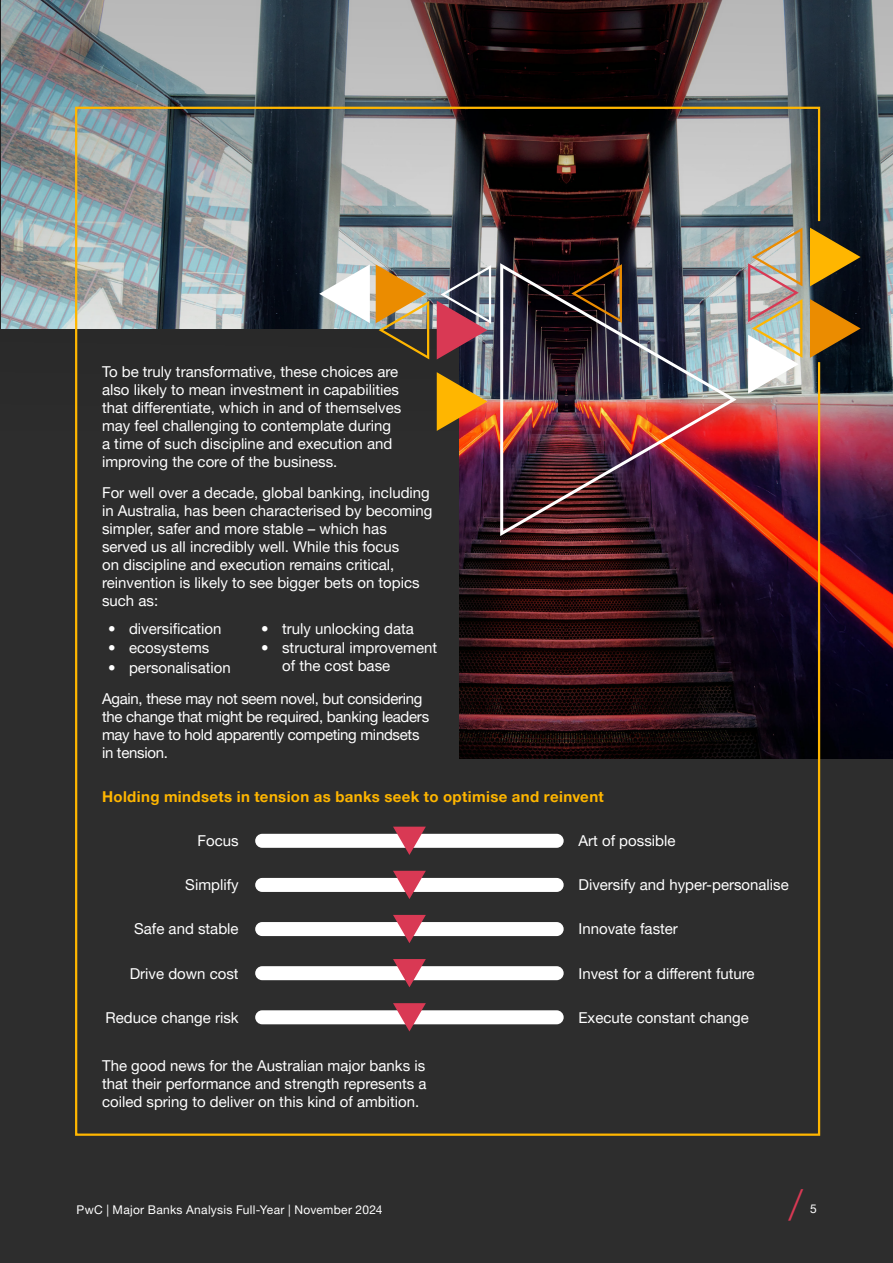
<style>
.page{position:relative;width:893px;height:1263px;background:#2d2d2d}
.page>*{position:absolute;margin:0;border:0;box-sizing:border-box;transform-origin:0 0}
.t1{font:300 42px "Helvetica Neue LT Pro";color:#d93954}
.t2{font:15px/18px "Helvetica Neue LT Pro";color:#fff}
.t3{font:15px/18px "Helvetica Neue LT Pro";letter-spacing:-.02em;color:#fff}
.t4{font:700 15px "Helvetica Neue LT Pro";letter-spacing:.025em;color:#ffb600}
.t5{font:12px "Helvetica Neue LT Pro";letter-spacing:.025em;color:#fff}
</style>
<div class="page">
<img style="left:821px;top:431px;width:72px;height:327px">
<img style="left:0;top:0;width:893px;height:431px">
<img style="left:74px;top:106px;width:747px;height:1030px">
<img style="left:748px;top:228px;width:54px;height:166px">
<svg style="left:810px;top:299px;width:51px;height:59px;background:#774c0c"></svg>
<svg style="left:810px;top:228px;width:51px;height:58px;background:#84630d"></svg>
<img style="left:500px;top:263px;width:236px;height:273px">
<svg style="left:437px;top:372px;width:50px;height:59px;background:#c17f25"></svg>
<svg style="left:319px;top:264px;width:51px;height:59px;background:#cbd4d6"></svg>
<svg style="left:437px;top:265px;width:54px;height:94px;background:#885d6d"></svg>
<svg style="left:376px;top:264px;width:53px;height:95px"></svg>
<p class="t2" style="left:102px;top:362px;width:301px">To be truly transformative, these choices are also likely to mean investment in capabilities that differentiate, which in and of themselves may feel challenging to contemplate during a time of such discipline and execution and improving the core of the business.</p>
<p class="t2" style="left:102px;top:484px;width:332px">For well over a decade, global banking, including in Australia, has been characterised by becoming simpler, safer and more stable – which has served us all incredibly well. While this focus<br>on discipline and execution remains critical, reinvention is likely to see bigger bets on topics such as:</p>
<p class="t2" style="left:108px;top:619px;width:115px">• diversification</p>
<p class="t2" style="left:108px;top:638px;width:103px">• ecosystems</p>
<p class="t2" style="left:108px;top:658px;width:124px">• personalisation</p>
<p class="t2" style="left:261px;top:619px;width:154px">• truly unlocking data</p>
<p class="t2" style="left:282px;top:638px;width:157px;text-indent:-21px">• structural improvement of the cost base</p>
<p class="t3" style="left:102px;top:689px;width:329px">Again, these may not seem novel, but considering the change that might be required, banking leaders may have to hold apparently competing mindsets in tension.</p>
<p class="t4" style="left:102px;top:787px;width:503px">Holding mindsets in tension as banks seek to optimise and reinvent</p>
<p class="t2" style="left:198px;top:831px;width:43px">Focus</p>
<p class="t2" style="left:578px;top:831px;width:98px">Art of possible</p>
<p class="t2" style="left:185px;top:875px;width:55px">Simplify</p>
<p class="t2" style="left:578px;top:875px;width:212px">Diversify and hyper-personalise</p>
<p class="t2" style="left:134px;top:920px;width:106px">Safe and stable</p>
<p class="t2" style="left:578px;top:920px;width:101px">Innovate faster</p>
<p class="t2" style="left:130px;top:964px;width:110px">Drive down cost</p>
<p class="t2" style="left:578px;top:964px;width:178px">Invest for a different future</p>
<p class="t2" style="left:106px;top:1008px;width:135px">Reduce change risk</p>
<p class="t2" style="left:578px;top:1008px;width:172px">Execute constant change</p>
<p class="t2" style="left:102px;top:1056px;width:326px;text-align:justify">The good news for the Australian major banks is that their performance and strength represents a coiled spring to deliver on this kind of ambition.</p>
<p class="t5" style="left:77px;top:1202px;width:307px">PwC | Major Banks Analysis Full-Year | November 2024</p>
<h1 class="t1" style="left:789px;top:1179px;width:15px">/</h1>
<p class="t5" style="left:810px;top:1201px;width:8px">5</p>
</div>
